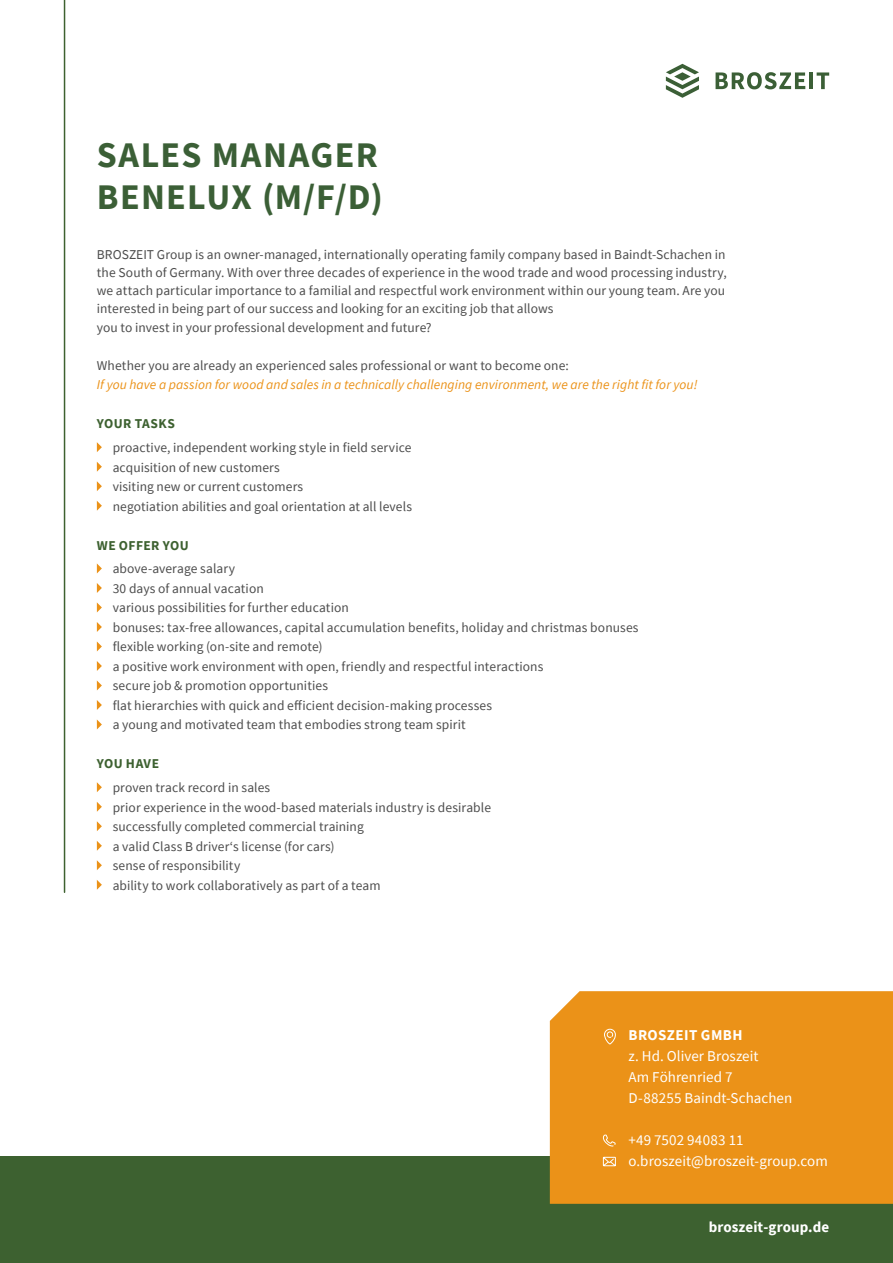
<style>
.page{position:relative;width:893px;height:1263px;background:#fff}
.page>*{position:absolute;margin:0;border:0;box-sizing:border-box;transform-origin:0 0}
.t1{font:700 36px/42px "Source Sans Pro";letter-spacing:.035em;color:#3b5f36}
.t2{font:15px/21px "Source Sans Pro";letter-spacing:.005em;color:#fff}
.t3{font:700 15px "Source Sans Pro";letter-spacing:.005em;color:#fff}
.t4{font:700 15px "Source Sans Pro";letter-spacing:.03em;color:#fff}
.t5{font:13.5px/19.5px "Source Sans Pro";letter-spacing:.005em;color:#4d4d4d}
.t6{font:italic 13.5px "Source Sans Pro";letter-spacing:.005em;color:#eb9218}
.t7{font:700 13.5px "Source Sans Pro";letter-spacing:.03em;color:#3d6130}
</style>
<div class="page">
<hr style="left:64px;top:0;width:1px;height:892px;background:#3d6130">
<svg style="left:97px;top:442px;width:5px;height:10px"></svg>
<svg style="left:97px;top:462px;width:5px;height:10px"></svg>
<svg style="left:97px;top:481px;width:5px;height:10px"></svg>
<svg style="left:97px;top:501px;width:5px;height:10px"></svg>
<svg style="left:97px;top:563px;width:5px;height:10px"></svg>
<svg style="left:97px;top:583px;width:5px;height:10px"></svg>
<svg style="left:97px;top:602px;width:5px;height:10px"></svg>
<svg style="left:97px;top:622px;width:5px;height:10px"></svg>
<svg style="left:97px;top:641px;width:5px;height:10px"></svg>
<svg style="left:97px;top:661px;width:5px;height:10px"></svg>
<svg style="left:97px;top:680px;width:5px;height:10px"></svg>
<svg style="left:97px;top:700px;width:5px;height:10px"></svg>
<svg style="left:97px;top:719px;width:5px;height:10px"></svg>
<svg style="left:97px;top:782px;width:5px;height:10px"></svg>
<svg style="left:97px;top:802px;width:5px;height:10px"></svg>
<svg style="left:97px;top:821px;width:5px;height:10px"></svg>
<svg style="left:97px;top:841px;width:5px;height:10px"></svg>
<svg style="left:97px;top:860px;width:5px;height:10px"></svg>
<svg style="left:97px;top:880px;width:5px;height:10px"></svg>
<svg style="left:716px;top:72px;width:89px;height:17px"></svg>
<hr style="left:810px;top:72px;width:3px;height:17px;background:#3b5f36">
<svg style="left:817px;top:72px;width:12px;height:17px"></svg>
<svg style="left:666px;top:64px;width:33px;height:34px"></svg>
<div style="left:0;top:1157px;width:893px;height:106px;background:#3d6130"></div>
<div style="left:550px;top:991px;width:343px;height:213px;background:#eb9218"></div>
<svg style="left:602px;top:1156px;width:14px;height:10px"></svg>
<svg style="left:603px;top:1134px;width:13px;height:12px"></svg>
<svg style="left:603px;top:1028px;width:13px;height:16px"></svg>
<h1 class="t1" style="left:97px;top:134px;width:288px">SALES MANAGER<br>BENELUX (M/F/D)</h1>
<p class="t5" style="left:97px;top:245px;width:631px;line-height:18px;text-align:justify">BROSZEIT Group is an owner-managed, internationally operating family company based in Baindt-Schachen in the South of Germany. With over three decades of experience in the wood trade and wood processing industry, we attach particular importance to a familial and respectful work environment within our young team. Are you interested in being part of our success and looking for an exciting job that allows</p>
<p class="t5" style="left:97px;top:318px;width:336px">you to invest in your professional development and future?</p>
<p class="t5" style="left:97px;top:356px;width:473px">Whether you are already an experienced sales professional or want to become one:</p>
<p class="t6" style="left:97px;top:376px;width:602px">If you have a passion for wood and sales in a technically challenging environment, we are the right fit for you!</p>
<p class="t7" style="left:97px;top:415px;width:80px">YOUR TASKS</p>
<p class="t5" style="left:113px;top:438px;width:301px">proactive, independent working style in field service acquisition of new customers<br>visiting new or current customers<br>negotiation abilities and goal orientation at all levels</p>
<p class="t7" style="left:97px;top:536px;width:93px">WE OFFER YOU</p>
<p class="t5" style="left:113px;top:559px;width:527px">above-average salary<br>30 days of annual vacation<br>various possibilities for further education<br>bonuses: tax-free allowances, capital accumulation benefits, holiday and christmas bonuses flexible working (on-site and remote)<br>a positive work environment with open, friendly and respectful interactions<br>secure job &amp; promotion opportunities<br>flat hierarchies with quick and efficient decision-making processes<br>a young and motivated team that embodies strong team spirit</p>
<p class="t7" style="left:97px;top:755px;width:64px">YOU HAVE</p>
<p class="t5" style="left:113px;top:778px;width:380px">proven track record in sales<br>prior experience in the wood-based materials industry is desirable successfully completed commercial training<br>a valid Class B driver‘s license (for cars)<br>sense of responsibility<br>ability to work collaboratively as part of a team</p>
<p class="t4" style="left:628px;top:1025px;width:115px">BROSZEIT GMBH</p>
<p class="t2" style="left:628px;top:1045px;width:165px">z. Hd. Oliver Broszeit<br>Am Föhrenried 7<br>D-88255 Baindt-Schachen</p>
<p class="t2" style="left:628px;top:1129px;width:201px">+49 7502 94083 11 o.broszeit@broszeit-group.com</p>
<p class="t3" style="left:709px;top:1216px;width:122px">broszeit-group.de</p>
</div>
